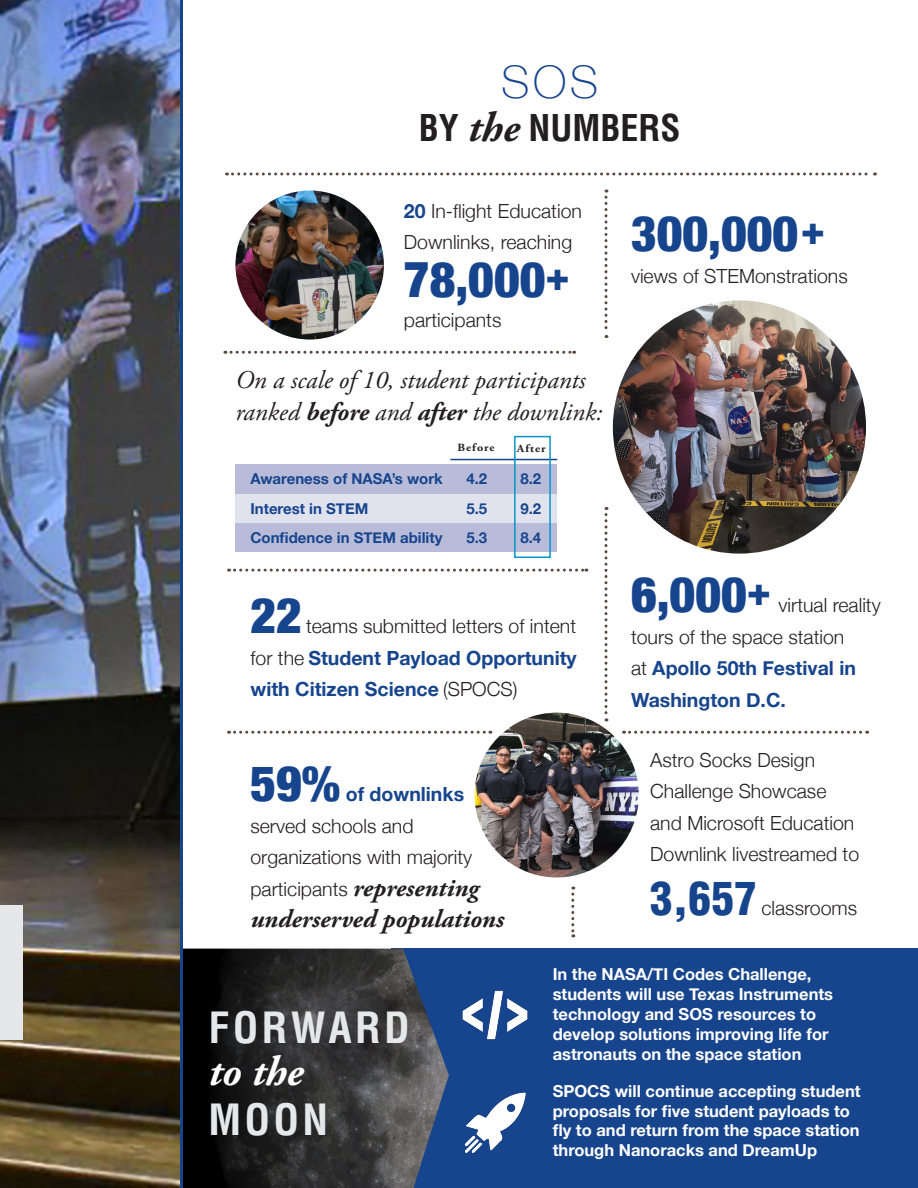
<style>
.page{position:relative;width:918px;height:1188px;background:#fff}
.page>*{position:absolute;margin:0;border:0;box-sizing:border-box;transform-origin:0 0}
.t1{font:900 condensed 49.5px "Helvetica Neue";color:#17458d}
.t2{font:900 condensed 45px "Helvetica LT Std";color:#17458d}
.t3{font:100 45px "Helvetica Neue";color:#17458d}
.t4{font:700 condensed 42px/42px "Helvetica LT Std";letter-spacing:.08em;color:#e6e7e9}
.t5{font:700 condensed 36px "Helvetica LT Std";color:#231f20}
.t6{font:italic 25.5px/31.5px "Adobe Garamond Pro";color:#231f20}
.t7{font:italic 700 25.5px "Adobe Garamond Pro";color:#231f20}
.t8{font:300 19.5px/31.5px "Helvetica Neue";color:#231f20}
.t9{font:700 19.5px/31.5px "Helvetica Neue";color:#17458d;text-align:justify}
.t10{font:700 16.5px/19.8px "Helvetica Neue";color:#fff}
.t11{font:700 15px "Helvetica Neue";color:#17458d}
.t12{font:700 11.1px "Adobe Garamond Pro";letter-spacing:.09em;color:#231f20;scale:1.09 1}
.s1{font-family:"Adobe Garamond Pro";font-style:italic;font-stretch:normal;font-size:42px}
.s2{font-weight:700;color:#17458d}
.s3{font-weight:700}
.s4{font-weight:300;color:#231f20}
.s5{font-family:"Adobe Garamond Pro";font-weight:700;font-style:italic;font-size:25.5px}
.s6{font-weight:900;font-stretch:condensed;font-size:49.5px;color:#17458d}
.s7{font-family:"Adobe Garamond Pro";font-style:italic;font-stretch:normal;color:#fff}
</style>
<div class="page">
<div style="left:392px;top:949px;width:526px;height:239px;background:#17458d"></div>
<img style="left:183px;top:949px;width:266px;height:239px">
<img style="left:0;top:0;width:180px;height:1188px">
<div style="left:236px;top:523px;width:321px;height:29px;background:#b9bcd8"></div>
<div style="left:236px;top:494px;width:321px;height:29px;background:#e0e2ee"></div>
<div style="left:236px;top:464px;width:321px;height:30px;background:#b9bcd8"></div>
<svg style="left:226px;top:172px;width:649px;height:4px"></svg>
<img style="left:235px;top:190px;width:149px;height:150px;border-radius:74px">
<img style="left:448px;top:968px;width:80px;height:93px">
<img style="left:464px;top:1092px;width:62px;height:61px">
<hr style="left:180px;top:0;width:3px;height:1188px;background:#17458d">
<div style="left:0;top:905px;width:22px;height:134px;background:#e6e7e9"></div>
<img style="left:613px;top:300px;width:253px;height:254px;border-radius:127px">
<img style="left:475px;top:713px;width:164px;height:165px;border-radius:82px">
<svg style="left:229px;top:731px;width:262px;height:3px"></svg>
<svg style="left:624px;top:731px;width:244px;height:3px"></svg>
<svg style="left:604px;top:190px;width:4px;height:148px"></svg>
<svg style="left:225px;top:351px;width:350px;height:3px"></svg>
<svg style="left:604px;top:507px;width:4px;height:214px"></svg>
<hr style="left:450px;top:459px;width:107px;height:1px;background:#17458d">
<svg style="left:229px;top:569px;width:358px;height:3px"></svg>
<div style="left:514px;top:436px;width:37px;height:122px;border:2px solid #0796c9"></div>
<svg style="left:571px;top:887px;width:3px;height:50px"></svg>
<p class="t3" style="left:501px;top:47px;width:99px">SOS</p>
<p class="t5" style="left:419px;top:105px;width:263px">BY <span class="s1">the</span> NUMBERS</p>
<p class="t8" style="left:404px;top:194px;width:180px"><span class="s2">20</span> In-flight Education<br>Downlinks, reaching</p>
<p class="t1" style="left:404px;top:239px;width:167px">78,000<sup>+</sup></p>
<p class="t8" style="left:404px;top:303px;width:99px">participants</p>
<p class="t6" style="left:236px;top:365px;width:369px">On a scale of 10, student participants ranked <span class="s3">before</span> and <span class="s3">after</span> the downlink:</p>
<p class="t12" style="left:457px;top:441px;width:36px">Before</p>
<p class="t12" style="left:517px;top:442px;width:28px">After</p>
<p class="t11" style="left:250px;top:467px;width:194px">Awareness of NASA’s work</p>
<p class="t11" style="left:466px;top:467px;width:22px">4.2</p>
<p class="t11" style="left:520px;top:467px;width:22px">8.2</p>
<p class="t11" style="left:250px;top:497px;width:120px">Interest in STEM</p>
<p class="t11" style="left:466px;top:497px;width:22px">5.5</p>
<p class="t11" style="left:520px;top:497px;width:22px">9.2</p>
<p class="t11" style="left:250px;top:526px;width:194px">Confidence in STEM ability</p>
<p class="t11" style="left:466px;top:526px;width:22px">5.3</p>
<p class="t11" style="left:520px;top:526px;width:22px">8.4</p>
<p class="t1" style="left:251px;top:575px;width:53px">22</p>
<p class="t9" style="left:251px;top:611px;width:328px;text-indent:56px"><span class="s4">teams submitted letters of intent for the</span> Student Payload Opportunity with Citizen Science <span class="s4">(SPOCS)</span></p>
<p class="t1" style="left:250px;top:743px;width:91px">59%</p>
<p class="t8" style="left:250px;top:777px;width:230px;text-indent:95px"><span class="s2">of downlinks </span>served schools and organizations with majority participants <span class="s5">representing</span></p>
<p class="t7" style="left:250px;top:904px;width:255px">underserved populations</p>
<p class="t1" style="left:631px;top:193px;width:196px">300,000<sup>+</sup></p>
<p class="t8" style="left:631px;top:258px;width:218px">views of STEMonstrations</p>
<p class="t8" style="left:631px;top:588px;width:251px"><span class="s6">6,000</span><sup>+</sup> virtual reality tours of the space station<br>at <span class="s2">Apollo 50th Festival in<br>Washington D.C.</span></p>
<p class="t8" style="left:650px;top:743px;width:211px">Astro Socks Design<br>Challenge Showcase and Microsoft Education<br>Downlink livestreamed to</p>
<p class="t2" style="left:650px;top:870px;width:108px">3,657</p>
<p class="t8" style="left:761px;top:891px;width:97px">classrooms</p>
<p class="t4" style="left:208px;top:1006px;width:203px">FORWARD <span class="s7">to the</span></p>
<p class="t4" style="left:208px;top:1098px;width:121px">MOON</p>
<p class="t10" style="left:553px;top:965px;width:282px">In the NASA/TI Codes Challenge, students will use Texas Instruments technology and SOS resources to develop solutions improving life for astronauts on the space station</p>
<p class="t10" style="left:553px;top:1081px;width:309px">SPOCS will continue accepting student proposals for five student payloads to fly to and return from the space station through Nanoracks and DreamUp</p>
</div>
